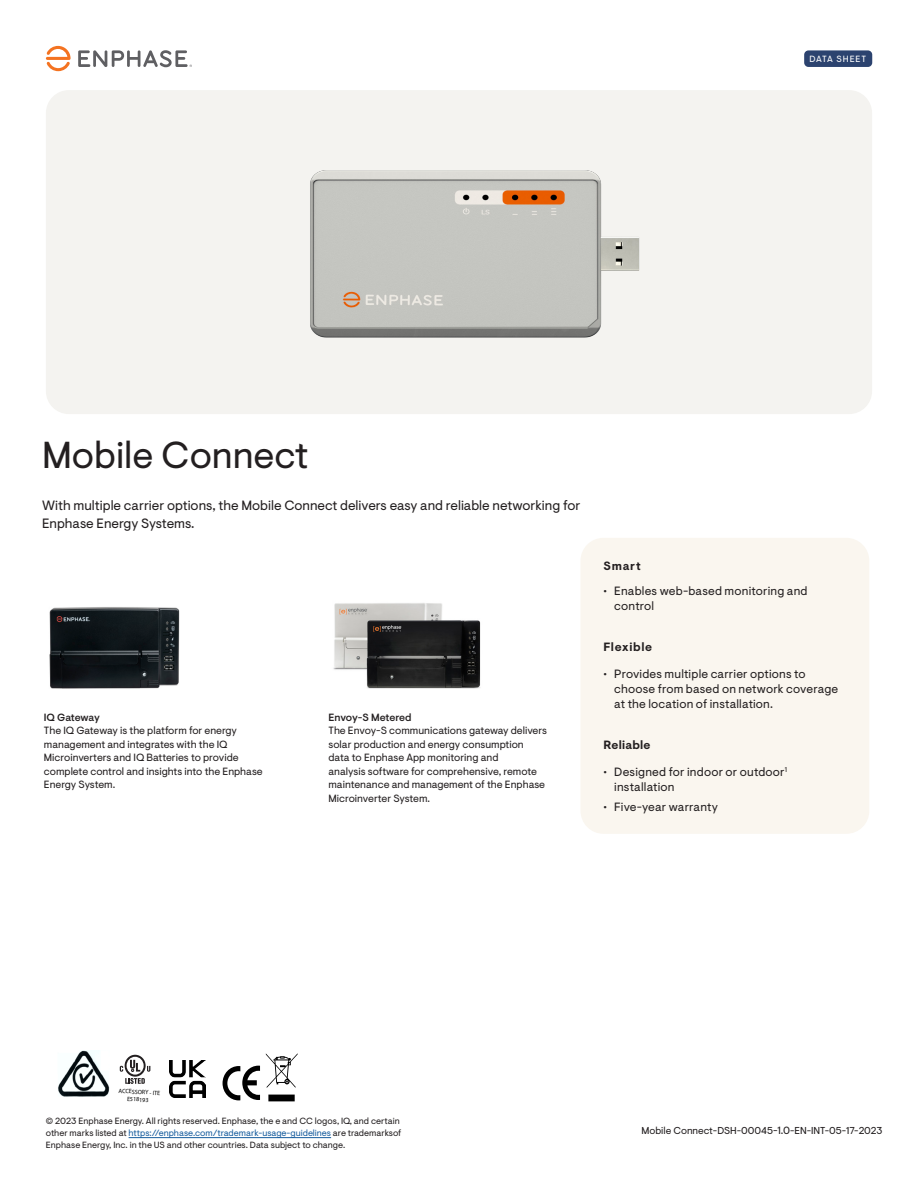
<style>
.page{position:relative;width:918px;height:1188px;background:#fff}
.page>*{position:absolute;margin:0;border:0;box-sizing:border-box;transform-origin:0 0}
.Feature_headline{font:37.5px "Enphase Visuelt";color:#231f20}
.Feature_headline-2{font:13.5px/18px "Enphase Visuelt";color:#231f20}
.DS_-_Bullets{font:12px/15px "Enphase Visuelt";letter-spacing:.015em;color:#231f20}
.DS-Features_Header{font:700 12px "Enphase Visuelt";letter-spacing:.05em;color:#231f20}
.DS-Features_Header-2{font:700 12px "Enphase Visuelt";letter-spacing:.015em;color:#231f20}
.Feature_text_cell{font:10.5px/13.5px "Enphase Visuelt";color:#231f20}
.Footnote_left{font:10.05px "Enphase Visuelt";color:#231f20}
.Footnote_left-2{font:9px/12px "Enphase Visuelt";color:#231f20}
.Label{font:9px "Enphase Visuelt";letter-spacing:.1em;color:#fff}
.t1{font:6.3px/7.5px "Myriad Pro";color:#000;text-align:center;scale:.96 1}
.s1{font-weight:500}
.s2{color:#175d9e}
.s3{font-size:10.5px}
</style>
<div class="page">
<svg style="left:46px;top:46px;width:25px;height:25px"></svg>
<svg style="left:78px;top:50px;width:114px;height:17px"></svg>
<div style="left:804px;top:50px;width:68px;height:17px;background:#2c436f;border-radius:4px"></div>
<div style="left:46px;top:90px;width:826px;height:324px;background:#f4f3f0;border-radius:23px"></div>
<hr style="left:129px;top:1137px;width:202px;height:1px;background:#175d9e">
<div style="left:580px;top:538px;width:289px;height:296px;background:#faf6ef;border-radius:23px"></div>
<img style="left:310px;top:170px;width:330px;height:168px">
<img style="left:58px;top:1050px;width:71px;height:47px">
<svg style="left:125px;top:1078px;width:20px;height:6px"></svg>
<svg style="left:125px;top:1055px;width:21px;height:22px"></svg>
<svg style="left:127px;top:1057px;width:17px;height:18px"></svg>
<svg style="left:130px;top:1060px;width:20px;height:12px"></svg>
<svg style="left:120px;top:1066px;width:3px;height:6px"></svg>
<svg style="left:223px;top:1066px;width:37px;height:34px"></svg>
<svg style="left:266px;top:1053px;width:32px;height:48px"></svg>
<img style="left:170px;top:1060px;width:35px;height:37px">
<img style="left:49px;top:607px;width:131px;height:82px">
<img style="left:333px;top:603px;width:148px;height:86px">
<p class="Label" style="left:810px;top:54px;width:58px">DATA SHEET</p>
<p class="Feature_headline" style="left:42px;top:434px;width:268px">Mobile Connect</p>
<p class="Feature_headline-2" style="left:42px;top:496px;width:540px">With multiple carrier options, the Mobile Connect delivers easy and reliable networking for<br>Enphase Energy Systems.</p>
<p class="Feature_text_cell" style="left:44px;top:711px;width:220px"><span class="s1">IQ Gateway<br></span>The IQ Gateway is the platform for energy management and integrates with the IQ<br>Microinverters and IQ Batteries to provide complete control and insights into the Enphase<br>Energy System.</p>
<p class="Feature_text_cell" style="left:328px;top:711px;width:220px"><span class="s1">Envoy-S Metered<br></span>The Envoy-S communications gateway delivers solar production and energy consumption data to Enphase App monitoring and<br>analysis software for comprehensive, remote maintenance and management of the Enphase Microinverter System.</p>
<p class="DS-Features_Header" style="left:603px;top:558px;width:39px">Smart</p>
<p class="DS_-_Bullets" style="left:614px;top:584px;width:195px;text-indent:-11px">• Enables web-based monitoring and control</p>
<p class="DS-Features_Header" style="left:603px;top:640px;width:50px">Flexible</p>
<p class="DS_-_Bullets" style="left:614px;top:667px;width:226px;text-indent:-11px">• Provides multiple carrier options to choose from based on network coverage at the location of installation.</p>
<p class="DS-Features_Header-2" style="left:603px;top:738px;width:49px">Reliable</p>
<p class="DS_-_Bullets" style="left:614px;top:765px;width:174px;text-indent:-11px">• Designed for indoor or outdoor<sup>1 </sup>installation</p>
<p class="DS_-_Bullets" style="left:603px;top:800px;width:116px">• Five-year warranty</p>
<p class="t1" style="left:119px;top:1087px;width:45px;rotate:3deg">ACCESSORY - ITE<br>E518193</p>
<p class="Footnote_left-2" style="left:46px;top:1115px;width:357px">© 2023 Enphase Energy. All rights reserved. Enphase, the e and CC logos, IQ, and certain other marks listed at <span class="s2">https://enphase.com/trademark-usage-guidelines</span> are trademarksof<br>Enphase Energy, Inc. in the US and other countries. Data subject to change.</p>
<p class="Footnote_left" style="left:642px;top:1125px;width:243px">Mobile Connect-DSH-00045<span class="s3">-1.0</span>-EN-INT-05-17-2023</p>
</div>
